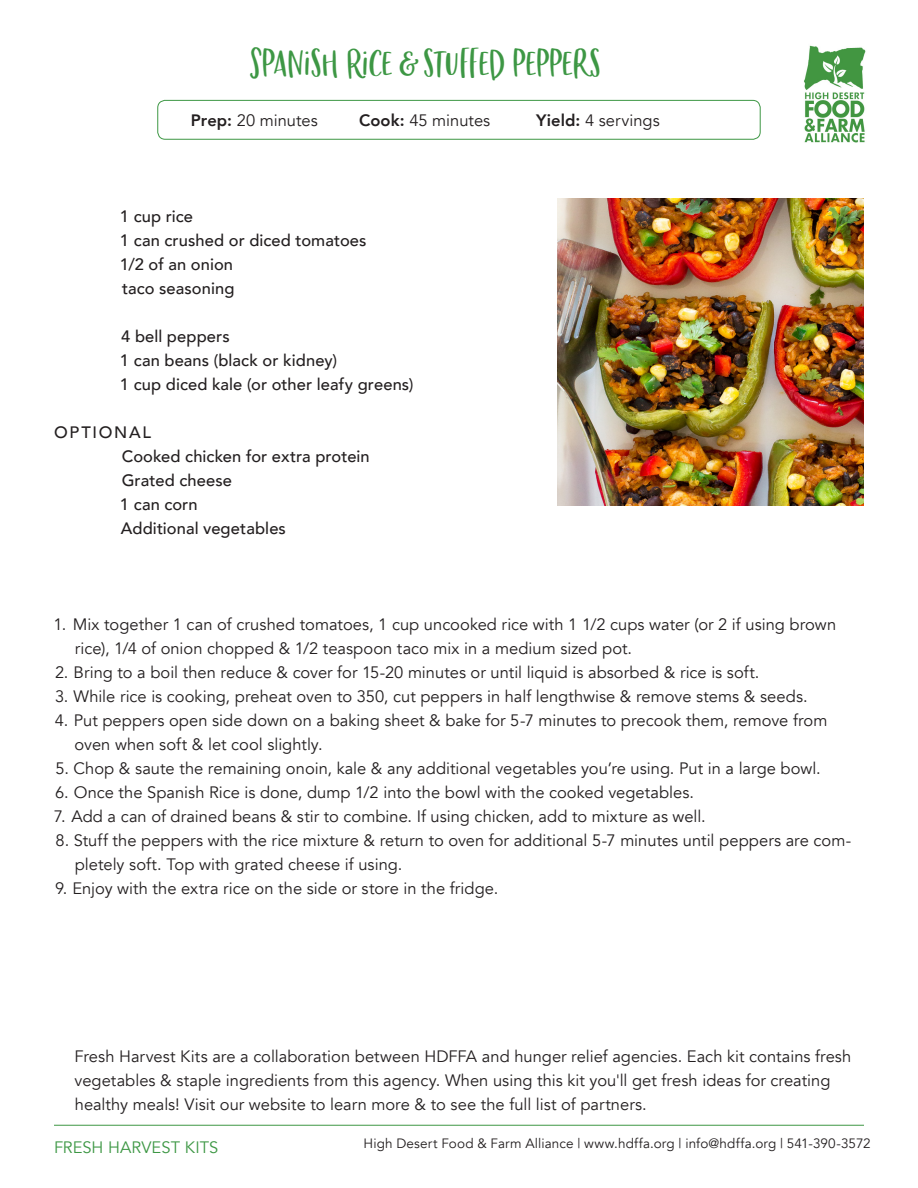
<style>
.page{position:relative;width:918px;height:1188px;background:#fff}
.page>*{position:absolute;margin:0;border:0;box-sizing:border-box;transform-origin:0 0}
.Heading{font:48px "Chinup Buttercup Cutecaps";color:#3d9744}
.Body{font:16.5px/24px "Avenir";color:#231f20}
.Ingredients_Indented{font:500 16.5px "Avenir";letter-spacing:.005em;color:#231f20}
.t1{font:16.5px "Avenir";color:#3d9744}
.Subheading{font:500 16.5px "Avenir";letter-spacing:.105em;color:#231f20}
.t2{font:13.5px "Avenir";letter-spacing:.01em;color:#231f20}
.s1{font-weight:800}
</style>
<div class="page">
<div style="left:157px;top:100px;width:604px;height:40px;border:1px solid #3d9744;border-radius:8px"></div>
<img style="left:804px;top:45px;width:62px;height:98px">
<hr style="left:54px;top:1125px;width:810px;height:1px;background:#3d9744">
<img style="left:557px;top:199px;width:307px;height:306px">
<p class="Heading" style="left:251px;top:38px;width:353px">Spanish Rice &amp; stuffed peppers</p>
<p class="Body" style="left:191px;top:109px;width:128px"><span class="s1">Prep:</span> 20 minutes</p>
<p class="Body" style="left:359px;top:109px;width:133px"><span class="s1">Cook:</span> 45 minutes</p>
<p class="Body" style="left:536px;top:109px;width:125px"><span class="s1">Yield:</span> 4 servings</p>
<p class="Ingredients_Indented" style="left:120px;top:202px;width:75px">1 cup rice</p>
<p class="Ingredients_Indented" style="left:120px;top:226px;width:248px">1 can crushed or diced tomatoes</p>
<p class="Ingredients_Indented" style="left:120px;top:250px;width:115px">1/2 of an onion</p>
<p class="Ingredients_Indented" style="left:122px;top:274px;width:114px">taco seasoning</p>
<p class="Ingredients_Indented" style="left:121px;top:322px;width:110px">4 bell peppers</p>
<p class="Ingredients_Indented" style="left:120px;top:346px;width:218px">1 can beans (black or kidney)</p>
<p class="Ingredients_Indented" style="left:120px;top:370px;width:295px">1 cup diced kale (or other leafy greens)</p>
<p class="Subheading" style="left:54px;top:418px;width:98px">OPTIONAL</p>
<p class="Ingredients_Indented" style="left:122px;top:442px;width:250px">Cooked chicken for extra protein</p>
<p class="Ingredients_Indented" style="left:122px;top:466px;width:112px">Grated cheese</p>
<p class="Ingredients_Indented" style="left:120px;top:490px;width:79px">1 can corn</p>
<p class="Ingredients_Indented" style="left:121px;top:514px;width:167px">Additional vegetables</p>
<p class="Body" style="left:75px;top:613px;width:763px;text-indent:-21px">1. Mix together 1 can of crushed tomatoes, 1 cup uncooked rice with 1 1/2 cups water (or 2 if using brown rice), 1/4 of onion chopped &amp; 1/2 teaspoon taco mix in a medium sized pot.</p>
<p class="Body" style="left:55px;top:661px;width:706px">2. Bring to a boil then reduce &amp; cover for 15-20 minutes or until liquid is absorbed &amp; rice is soft.</p>
<p class="Body" style="left:55px;top:685px;width:754px">3. While rice is cooking, preheat oven to 350, cut peppers in half lengthwise &amp; remove stems &amp; seeds.</p>
<p class="Body" style="left:75px;top:709px;width:754px;text-indent:-20px">4. Put peppers open side down on a baking sheet &amp; bake for 5-7 minutes to precook them, remove from oven when soft &amp; let cool slightly.</p>
<p class="Body" style="left:56px;top:757px;width:767px">5. Chop &amp; saute the remaining onoin, kale &amp; any additional vegetables you’re using. Put in a large bowl.</p>
<p class="Body" style="left:55px;top:781px;width:640px">6. Once the Spanish Rice is done, dump 1/2 into the bowl with the cooked vegetables.</p>
<p class="Body" style="left:54px;top:805px;width:653px">7. Add a can of drained beans &amp; stir to combine. If using chicken, add to mixture as well.</p>
<p class="Body" style="left:75px;top:829px;width:778px;text-indent:-19px">8. Stuff the peppers with the rice mixture &amp; return to oven for additional 5-7 minutes until peppers are com&shy;pletely soft. Top with grated cheese if using.</p>
<p class="Body" style="left:55px;top:877px;width:445px">9. Enjoy with the extra rice on the side or store in the fridge.</p>
<p class="Body" style="left:74px;top:1045px;width:778px">Fresh Harvest Kits are a collaboration between HDFFA and hunger relief agencies. Each kit contains fresh vegetables &amp; staple ingredients from this agency. When using this kit you'll get fresh ideas for creating healthy meals! Visit our website to learn more &amp; to see the full list of partners.</p>
<p class="t1" style="left:54px;top:1137px;width:166px">FRESH HARVEST KITS</p>
<p class="t2" style="left:364px;top:1135px;width:509px">High Desert Food &amp; Farm Alliance | www.hdffa.org | info@hdffa.org | 541-390-3572</p>
</div>
